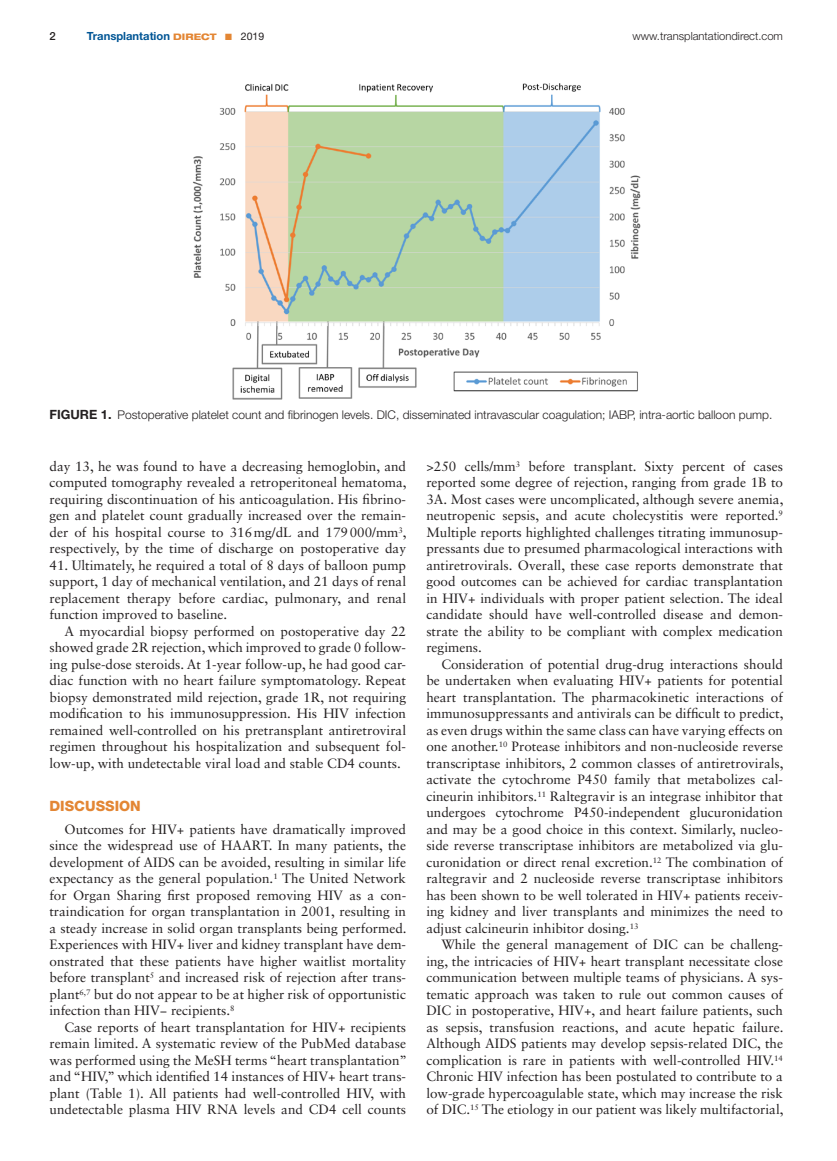
<style>
.page{position:relative;width:837px;height:1161px;background:#fff}
.page>*{position:absolute;margin:0;border:0;box-sizing:border-box;transform-origin:0 0}
.t1{font:800 14.25px "Helvetica Neue LT Std";color:#e38634}
.t2{font:13.5px/16.5px "Sabon LT Std";color:#231f20;text-align:justify}
.t3{font:300 12px "Helvetica Neue LT Std";color:#231f20}
.t4{font:300 11.25px "Helvetica Neue LT Std";color:#231f20}
.t5{font:700 11.25px "Helvetica Neue LT Std";color:#005595}
.t6{font:500 11.25px "Helvetica Neue LT Std";color:#231f20}
.s1{font-weight:800;font-stretch:expanded;font-size:9px;color:#e38634}
.s2{color:#e38634}
.s3{font-weight:400;font-size:10.5px;color:#231f20}
.s4{font-weight:700;font-size:12.75px}
</style>
<div class="page">
<img style="left:193px;top:83px;width:448px;height:317px">
<p class="t6" style="left:50px;top:29px;width:8px">2</p>
<p class="t5" style="left:87px;top:29px;width:179px">Transplantation <span class="s1">DIRECT</span> <span class="s2">■</span> <span class="s3">2019</span></p>
<p class="t4" style="left:633px;top:29px;width:152px">www.transplantationdirect.com</p>
<p class="t3" style="left:50px;top:407px;width:724px"><span class="s4">FIGURE 1.</span> Postoperative platelet count and fibrinogen levels. DIC, disseminated intravascular coagulation; IABP, intra-aortic balloon pump.</p>
<p class="t2" style="left:49px;top:458px;width:359px">day 13, he was found to have a decreasing hemoglobin, and computed tomography revealed a retroperitoneal hematoma, requiring discontinuation of his anticoagulation. His fibrino&shy;gen and platelet count gradually increased over the remain&shy;der of his hospital course to 316mg/dL and 179000/mm<sup>3</sup>, respectively, by the time of discharge on postoperative day</p>
<p class="t2" style="left:49px;top:557px;width:358px">41. Ultimately, he required a total of 8 days of balloon pump support, 1 day of mechanical ventilation, and 21 days of renal replacement therapy before cardiac, pulmonary, and renal function improved to baseline.</p>
<p class="t2" style="left:49px;top:623px;width:358px;text-indent:15px">A myocardial biopsy performed on postoperative day 22 showed grade 2R rejection, which improved to grade 0 follow&shy;ing pulse-dose steroids. At 1-year follow-up, he had good car&shy;diac function with no heart failure symptomatology. Repeat biopsy demonstrated mild rejection, grade 1R, not requiring modification to his immunosuppression. His HIV infection remained well-controlled on his pretransplant antiretroviral regimen throughout his hospitalization and subsequent fol&shy;low-up, with undetectable viral load and stable CD4 counts.</p>
<p class="t1" style="left:50px;top:798px;width:93px">DISCUSSION</p>
<p class="t2" style="left:49px;top:821px;width:359px;text-indent:15px">Outcomes for HIV+ patients have dramatically improved since the widespread use of HAART. In many patients, the development of AIDS can be avoided, resulting in similar life expectancy as the general population.<sup>1</sup> The United Network for Organ Sharing first proposed removing HIV as a con&shy;traindication for organ transplantation in 2001, resulting in a steady increase in solid organ transplants being performed.<br>Experiences with HIV+ liver and kidney transplant have dem&shy;onstrated that these patients have higher waitlist mortality before transplant<sup>5</sup> and increased risk of rejection after trans&shy;plant<sup>6,7</sup> but do not appear to be at higher risk of opportunistic infection than HIV− recipients.<sup>8</sup></p>
<p class="t2" style="left:50px;top:1019px;width:359px;text-indent:15px">Case reports of heart transplantation for HIV+ recipients remain limited. A systematic review of the PubMed database was performed using the MeSH terms “heart transplantation” and “HIV,” which identified 14 instances of HIV+ heart trans&shy;plant (Table 1). All patients had well-controlled HIV, with undetectable plasma HIV RNA levels and CD4 cell counts</p>
<p class="t2" style="left:426px;top:458px;width:359px">&gt;250 cells/mm<sup>3</sup> before transplant. Sixty percent of cases reported some degree of rejection, ranging from grade 1B to 3A. Most cases were uncomplicated, although severe anemia, neutropenic sepsis, and acute cholecystitis were reported.<sup>9<br></sup>Multiple reports highlighted challenges titrating immunosup&shy;pressants due to presumed pharmacological interactions with antiretrovirals. Overall, these case reports demonstrate that good outcomes can be achieved for cardiac transplantation in HIV+ individuals with proper patient selection. The ideal candidate should have well-controlled disease and demon&shy;strate the ability to be compliant with complex medication regimens.</p>
<p class="t2" style="left:426px;top:656px;width:359px;text-indent:15px">Consideration of potential drug-drug interactions should be undertaken when evaluating HIV+ patients for potential heart transplantation. The pharmacokinetic interactions of immunosuppressants and antivirals can be difficult to predict, as even drugs within the same class can have varying effects on one another.<sup>10</sup> Protease inhibitors and non-nucleoside reverse transcriptase inhibitors, 2 common classes of antiretrovirals, activate the cytochrome P450 family that metabolizes cal&shy;cineurin inhibitors.<sup>11</sup> Raltegravir is an integrase inhibitor that undergoes cytochrome P450-independent glucuronidation and may be a good choice in this context. Similarly, nucleo&shy;side reverse transcriptase inhibitors are metabolized via glu&shy;curonidation or direct renal excretion.<sup>12</sup> The combination of raltegravir and 2 nucleoside reverse transcriptase inhibitors has been shown to be well tolerated in HIV+ patients receiv&shy;ing kidney and liver transplants and minimizes the need to adjust calcineurin inhibitor dosing.<sup>13</sup></p>
<p class="t2" style="left:426px;top:936px;width:359px;text-indent:15px">While the general management of DIC can be challeng&shy;ing, the intricacies of HIV+ heart transplant necessitate close communication between multiple teams of physicians. A sys&shy;tematic approach was taken to rule out common causes of DIC in postoperative, HIV+, and heart failure patients, such as sepsis, transfusion reactions, and acute hepatic failure.<br>Although AIDS patients may develop sepsis-related DIC, the complication is rare in patients with well-controlled HIV.<sup>14<br></sup>Chronic HIV infection has been postulated to contribute to a low-grade hypercoagulable state, which may increase the risk of DIC.<sup>15</sup> The etiology in our patient was likely multifactorial,</p>
</div>
